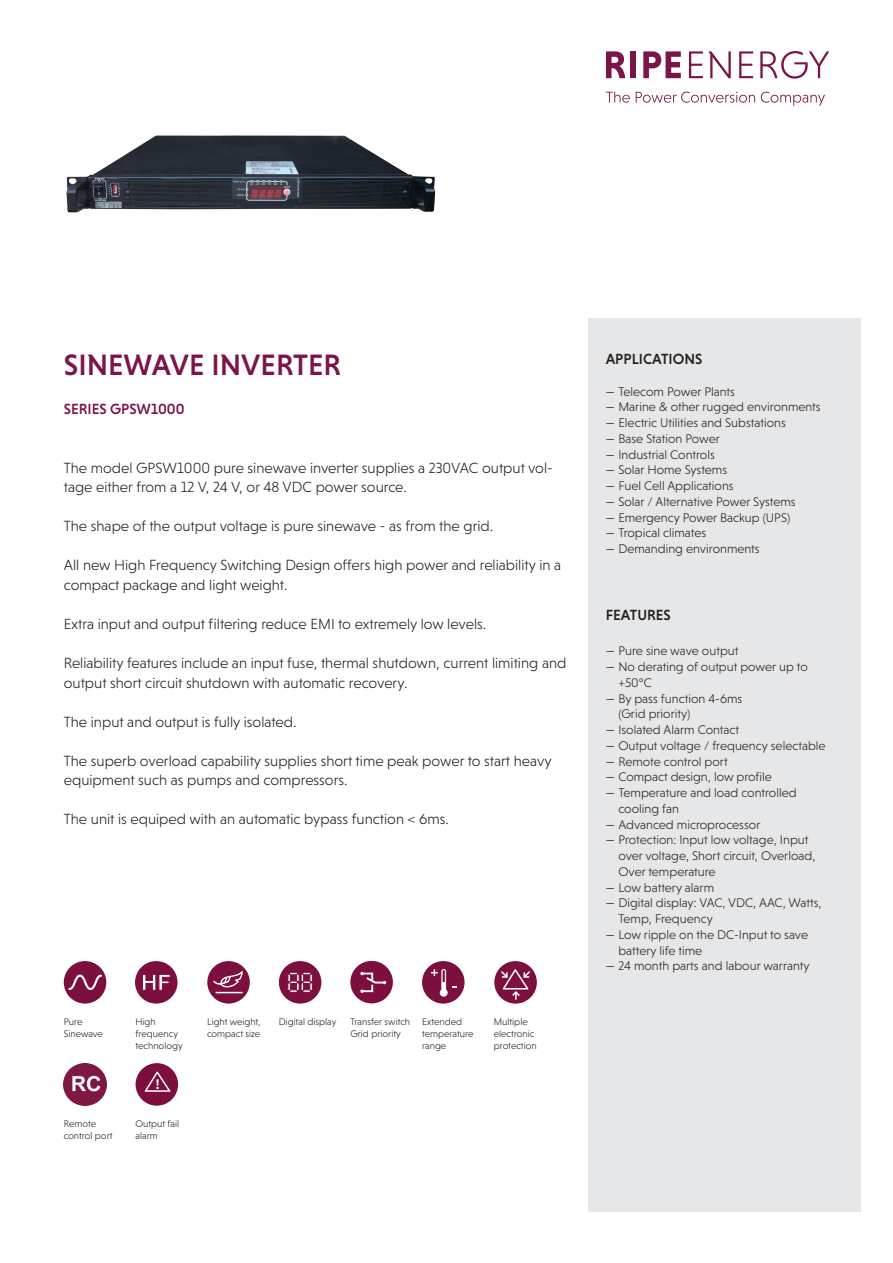
<style>
.page{position:relative;width:893px;height:1263px;background:#fff}
.page>*{position:absolute;margin:0;border:0;box-sizing:border-box;transform-origin:0 0}
.t1{font:500 30px "Niveau Grotesk";color:#7b1549}
.t2{font:300 15px/19.5px "Niveau Grotesk";color:#231f20}
.t3{font:500 15px "Niveau Grotesk";color:#231f20}
.t4{font:500 15px "Niveau Grotesk";color:#7b1549}
.t5{font:700 13.5px "Helvetica Neue";color:#fff}
.t6{font:300 12.75px/15.8px "Niveau Grotesk";color:#231f20}
.t7{font:300 9.75px/12px "Niveau Grotesk";color:#231f20}
</style>
<div class="page">
<div style="left:588px;top:319px;width:273px;height:893px;background:#e6e7e9"></div>
<svg style="left:606px;top:51px;width:19px;height:27px"></svg>
<div style="left:631px;top:51px;width:5px;height:27px;background:#7b1549"></div>
<svg style="left:643px;top:51px;width:38px;height:27px"></svg>
<svg style="left:689px;top:51px;width:42px;height:27px"></svg>
<svg style="left:739px;top:51px;width:14px;height:27px"></svg>
<svg style="left:760px;top:51px;width:69px;height:28px"></svg>
<svg style="left:606px;top:92px;width:24px;height:11px"></svg>
<svg style="left:636px;top:92px;width:119px;height:11px"></svg>
<svg style="left:761px;top:92px;width:64px;height:14px"></svg>
<div style="left:64px;top:961px;width:42px;height:42px;background:#7d0f3f;border-radius:50%"></div>
<svg style="left:68px;top:974px;width:34px;height:16px"></svg>
<div style="left:135px;top:961px;width:43px;height:42px;background:#7d0f3f;border-radius:50%"></div>
<svg style="left:143px;top:974px;width:27px;height:17px"></svg>
<div style="left:136px;top:1063px;width:42px;height:43px;background:#7d0f3f;border-radius:50%"></div>
<svg style="left:145px;top:1071px;width:25px;height:21px"></svg>
<img style="left:64px;top:1063px;width:42px;height:43px">
<div style="left:207px;top:961px;width:43px;height:42px;background:#7d0f3f;border-radius:50%"></div>
<svg style="left:213px;top:971px;width:30px;height:22px"></svg>
<div style="left:494px;top:961px;width:43px;height:42px;background:#7d0f3f;border-radius:50%"></div>
<svg style="left:501px;top:969px;width:29px;height:31px"></svg>
<div style="left:422px;top:961px;width:43px;height:42px;background:#7d0f3f;border-radius:50%"></div>
<svg style="left:431px;top:969px;width:26px;height:28px"></svg>
<div style="left:350px;top:961px;width:43px;height:42px;background:#7d0f3f;border-radius:50%"></div>
<svg style="left:360px;top:972px;width:26px;height:21px"></svg>
<div style="left:279px;top:961px;width:42px;height:42px;background:#7d0f3f;border-radius:50%"></div>
<svg style="left:287px;top:972px;width:26px;height:21px"></svg>
<img style="left:66px;top:135px;width:370px;height:78px">
<h1 class="t1" style="left:64px;top:348px;width:279px">SINEWAVE INVERTER</h1>
<p class="t4" style="left:64px;top:401px;width:122px">SERIES GPSW1000</p>
<p class="t2" style="left:64px;top:458px;width:491px">The model GPSW1000 pure sinewave inverter supplies a 230VAC output vol&shy;tage either from a 12 V, 24 V, or 48 VDC power source.</p>
<p class="t2" style="left:64px;top:517px;width:431px">The shape of the output voltage is pure sinewave - as from the grid.</p>
<p class="t2" style="left:64px;top:556px;width:499px">All new High Frequency Switching Design offers high power and reliability in a compact package and light weight.</p>
<p class="t2" style="left:64px;top:614px;width:424px">Extra input and output filtering reduce EMI to extremely low levels.</p>
<p class="t2" style="left:64px;top:653px;width:504px">Reliability features include an input fuse, thermal shutdown, current limiting and output short circuit shutdown with automatic recovery.</p>
<p class="t2" style="left:64px;top:712px;width:234px">The input and output is fully isolated.</p>
<p class="t2" style="left:64px;top:751px;width:489px">The superb overload capability supplies short time peak power to start heavy equipment such as pumps and compressors.</p>
<p class="t2" style="left:64px;top:809px;width:386px">The unit is equiped with an automatic bypass function &lt; 6ms.</p>
<p class="t7" style="left:64px;top:1016px;width:41px">Pure<br>Sinewave</p>
<p class="t7" style="left:135px;top:1016px;width:49px">High frequency technology</p>
<p class="t7" style="left:207px;top:1016px;width:55px">Light weight, compact size</p>
<p class="t7" style="left:279px;top:1016px;width:59px">Digital display</p>
<p class="t7" style="left:350px;top:1016px;width:61px">Transfer switch<br>Grid pri-ority</p>
<p class="t7" style="left:422px;top:1016px;width:53px">Extended temperature range</p>
<p class="t7" style="left:494px;top:1016px;width:44px">Multiple electronic protection</p>
<p class="t5" style="left:156px;top:1073px;width:5px">!</p>
<p class="t7" style="left:64px;top:1118px;width:50px">Remote control port</p>
<p class="t7" style="left:135px;top:1118px;width:45px">Output fail alarm</p>
<p class="t3" style="left:606px;top:350px;width:98px">APPLICATIONS</p>
<p class="t6" style="left:606px;top:383px;width:131px">— Telecom Power Plants</p>
<p class="t6" style="left:606px;top:399px;width:217px">— Marine &amp; other rugged environments</p>
<p class="t6" style="left:606px;top:415px;width:182px">— Electric Utilities and Substations</p>
<p class="t6" style="left:606px;top:431px;width:116px">— Base Station Power</p>
<p class="t6" style="left:606px;top:446px;width:111px">— Industrial Controls</p>
<p class="t6" style="left:606px;top:462px;width:123px">— Solar Home Systems</p>
<p class="t6" style="left:606px;top:478px;width:130px">— Fuel Cell Applications</p>
<p class="t6" style="left:606px;top:494px;width:192px">— Solar / Alternative Power Systems</p>
<p class="t6" style="left:606px;top:509px;width:186px">— Emergency Power Backup (UPS)</p>
<p class="t6" style="left:606px;top:525px;width:102px">— Tropical climates</p>
<p class="t6" style="left:606px;top:541px;width:156px">— Demanding environments</p>
<p class="t3" style="left:606px;top:606px;width:67px">FEATURES</p>
<p class="t6" style="left:606px;top:643px;width:134px">— Pure sine wave output</p>
<p class="t6" style="left:618px;top:659px;width:191px;text-indent:-13px">— No derating of output power up to +50°C</p>
<p class="t6" style="left:618px;top:690px;width:125px;text-indent:-13px">— By pass function 4-6ms (Grid pri-ority)</p>
<p class="t6" style="left:606px;top:722px;width:135px">— Isolated Alarm Contact</p>
<p class="t6" style="left:606px;top:737px;width:221px">— Output voltage / frequency selectable</p>
<p class="t6" style="left:606px;top:753px;width:124px">— Remote control port</p>
<p class="t6" style="left:606px;top:769px;width:168px">— Compact design, low profile</p>
<p class="t6" style="left:618px;top:785px;width:180px;text-indent:-13px">— Temperature and load controlled cooling fan</p>
<p class="t6" style="left:606px;top:816px;width:156px">— Advanced microprocessor</p>
<p class="t6" style="left:618px;top:832px;width:199px;text-indent:-13px">— Protection: Input low voltage, Input over voltage, Short circuit, Overload,<br>Over temperature</p>
<p class="t6" style="left:606px;top:879px;width:110px">— Low battery alarm</p>
<p class="t6" style="left:618px;top:895px;width:205px;text-indent:-13px">— Digital display: VAC, VDC, AAC, Watts,<br>Temp, Frequency</p>
<p class="t6" style="left:618px;top:926px;width:191px;text-indent:-13px">— Low ripple on the DC-Input to save battery life time</p>
<p class="t6" style="left:606px;top:958px;width:205px">— 24 month parts and labour warranty</p>
</div>
